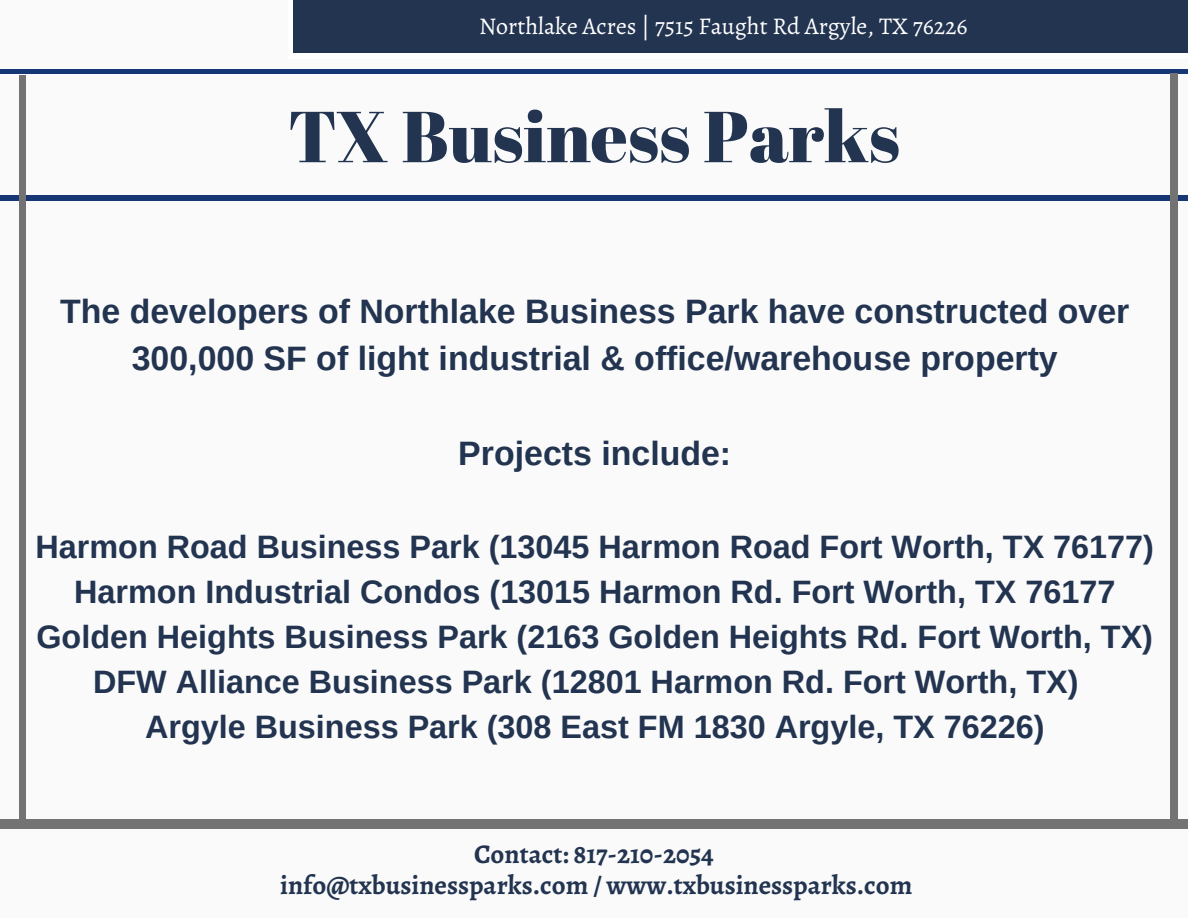
<style>
.page{position:relative;width:1188px;height:918px;background:#fafafa}
.page>*{position:absolute;margin:0;border:0;box-sizing:border-box;transform-origin:0 0}
.t1{font:72px "Abril Fatface";color:#223450}
.t2{font:700 33.9px/47.2px "Arimo";color:#223450;text-align:center}
.t3{font:700 32.4px/45px "Arimo";color:#223450;text-align:center}
.t4{font:700 27px "Alegreya";color:#223450}
.t5{font:24px "Alegreya";color:#fff}
</style>
<div class="page">
<div style="left:0;top:819px;width:1188px;height:10px;background:#737373"></div>
<hr style="left:0;top:70px;width:1188px;height:4px;background:#173774">
<hr style="left:0;top:196px;width:1188px;height:4px;background:#173774">
<div style="left:20px;top:75px;width:6px;height:749px;background:#737373"></div>
<div style="left:288px;top:0;width:900px;height:59px;background:#fff"></div>
<div style="left:294px;top:0;width:894px;height:53px;background:#223450"></div>
<div style="left:1170px;top:74px;width:8px;height:752px;background:#737373"></div>
<h3 class="t5" style="left:479px;top:9px;width:490px">Northlake Acres | 7515 Faught Rd Argyle, TX 76226</h3>
<h2 class="t1" style="left:288px;top:86px;width:614px">TX Business Parks</h2>
<h2 class="t2" style="left:60px;top:288px;width:1071px">The developers of Northlake Business Park have constructed over<br>300,000 SF of light industrial &amp; office/warehouse property</h2>
<h2 class="t2" style="left:458px;top:430px;width:274px">Projects include:</h2>
<h3 class="t3" style="left:36px;top:525px;width:1120px">Harmon Road Business Park (13045 Harmon Road Fort Worth, TX 76177)<br>Harmon Industrial Condos (13015 Harmon Rd. Fort Worth, TX 76177<br>Golden Heights Business Park (2163 Golden Heights Rd. Fort Worth, TX)<br>DFW Alliance Business Park (12801 Harmon Rd. Fort Worth, TX)<br>Argyle Business Park (308 East FM 1830 Argyle, TX 76226)</h3>
<p class="t4" style="left:474px;top:835px;width:241px">Contact: 817-210-2054</p>
<h1 class="t4" style="left:280px;top:867px;width:634px">info@txbusinessparks.com / www.txbusinessparks.com</h1>
</div>
